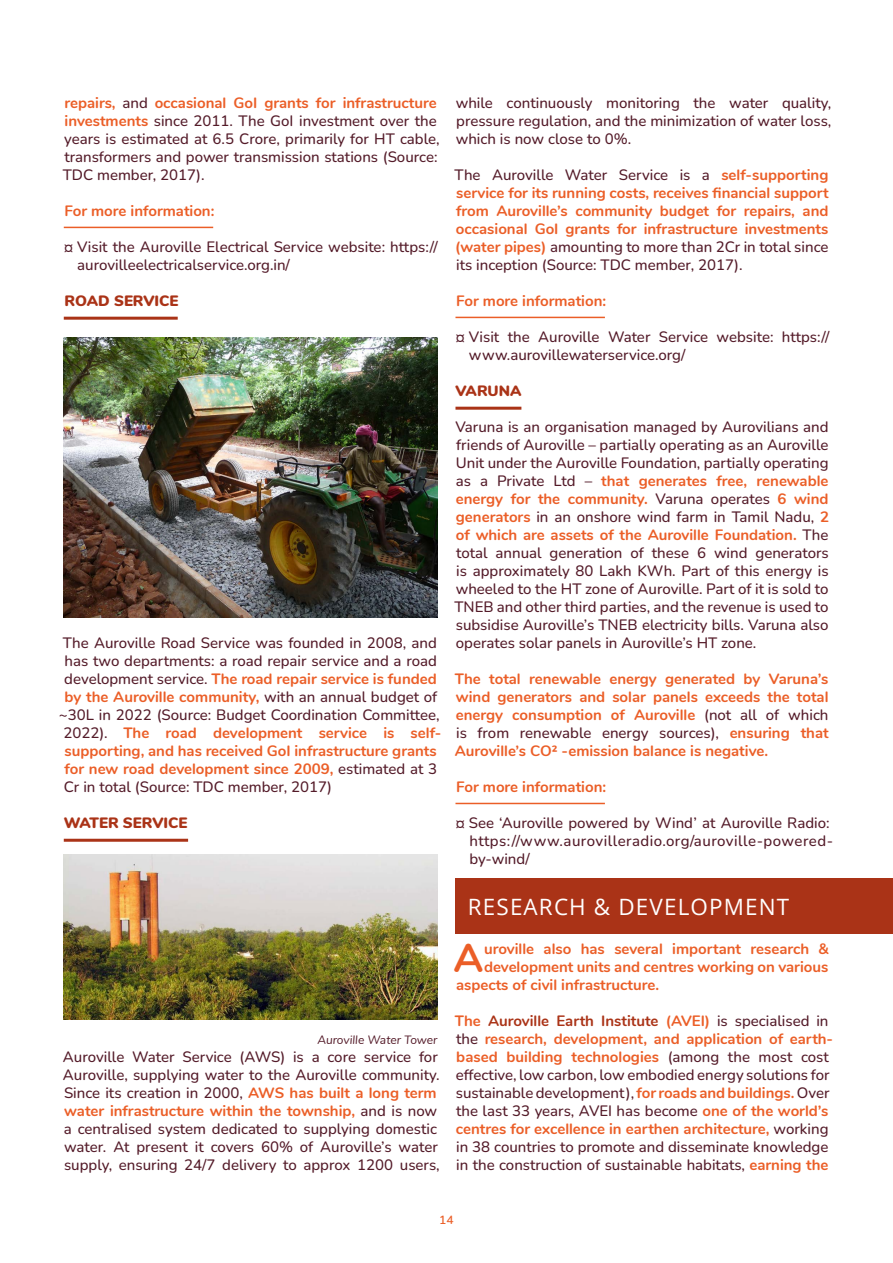
<style>
.page{position:relative;width:893px;height:1263px;background:#fff}
.page>*{position:absolute;margin:0;border:0;box-sizing:border-box;transform-origin:0 0}
.t1{font:700 40.35px "Nunito";color:#eb5e27}
.t2{font:22.5px "Open Sans";letter-spacing:.05em;color:#fff}
.t3{font:500 15px/18px "Nunito";color:#541b29}
.t4{font:700 15px/18px "Nunito";color:#eb5e27;text-align:justify}
.t5{font:900 15px "Nunito";color:#aa3317}
.t6{font:italic 12px "Nunito";color:#541b29}
.t7{font:600 12px "Nunito";color:#eb5e27}
.s1{font-weight:700;color:#eb5e27}
.s2{font-weight:500;color:#541b29}
.s3{font-weight:700;color:#aa3317}
</style>
<div class="page">
<div style="left:455px;top:878px;width:438px;height:55px;background:#aa3317"></div>
<hr style="left:64px;top:227px;width:149px;height:1px;background:#eb5e27">
<hr style="left:64px;top:317px;width:114px;height:3px;background:#aa3317">
<hr style="left:64px;top:839px;width:124px;height:3px;background:#aa3317">
<hr style="left:455px;top:317px;width:150px;height:1px;background:#eb5e27">
<hr style="left:455px;top:407px;width:66px;height:3px;background:#aa3317">
<hr style="left:455px;top:803px;width:150px;height:1px;background:#eb5e27">
<img style="left:64px;top:337px;width:373px;height:280px">
<img style="left:64px;top:855px;width:373px;height:165px">
<p class="t3" style="left:63px;top:93px;width:378px"><span class="s1">repairs,</span> and <span class="s1">occasional GoI grants for infrastructure investments</span> since 2011. The GoI investment over the years is estimated at 6.5 Crore, primarily for HT cable, transformers and power transmission stations (Source:<br>TDC member, 2017).</p>
<p class="t4" style="left:64px;top:201px;width:152px">For more information:</p>
<p class="t3" style="left:77px;top:237px;width:362px;text-indent:-13px">¤ Visit the Auroville Electrical Service website: https:// aurovilleelectricalservice.org.in/</p>
<p class="t5" style="left:65px;top:290px;width:115px">ROAD SERVICE</p>
<p class="t3" style="left:63px;top:633px;width:376px">The Auroville Road Service was founded in 2008, and</p>
<p class="t3" style="left:64px;top:651px;width:374px">has two departments: a road repair service and a road</p>
<p class="t4" style="left:64px;top:669px;width:374px"><span class="s2">development service.</span> The road repair service is funded</p>
<p class="t4" style="left:65px;top:687px;width:374px">by the Auroville community, <span class="s2">with an annual budget of</span></p>
<p class="t3" style="left:59px;top:705px;width:382px">~30L in 2022 (Source: Budget Coordination Committee,</p>
<p class="t4" style="left:63px;top:723px;width:380px"><span class="s2">2022).</span> The road development service is self-</p>
<p class="t4" style="left:64px;top:741px;width:374px">supporting, and has received GoI infrastructure grants</p>
<p class="t4" style="left:64px;top:759px;width:374px">for new road development since 2009, <span class="s2">estimated at 3</span></p>
<p class="t3" style="left:64px;top:777px;width:270px">Cr in total (Source: TDC member, 2017)</p>
<p class="t5" style="left:64px;top:812px;width:125px">WATER SERVICE</p>
<p class="t6" style="left:317px;top:1031px;width:122px">Auroville Water Tower</p>
<p class="t3" style="left:63px;top:1047px;width:378px">Auroville Water Service (AWS) is a core service for Auroville, supplying water to the Auroville community.<br>Since its creation in 2000, <span class="s1">AWS has built a long term water infrastructure within the township,</span> and is now a centralised system dedicated to supplying domestic water. At present it covers 60% of Auroville’s water supply, ensuring 24/7 delivery to approx 1200 users,</p>
<p class="t3" style="left:456px;top:93px;width:377px;text-align:justify">while continuously monitoring the water quality, pressure regulation, and the minimization of water loss, which is now close to 0%.</p>
<p class="t4" style="left:454px;top:165px;width:376px"><span class="s2">The Auroville Water Service is a</span> self-supporting service for its running costs, receives financial support from Auroville’s community budget for repairs, and occasional GoI grants for infrastructure investments (water pipes) <span class="s2">amounting to more than 2Cr in total since its inception (Source: TDC member, 2017).</span></p>
<p class="t4" style="left:456px;top:291px;width:152px">For more information:</p>
<p class="t3" style="left:469px;top:327px;width:362px;text-indent:-13px">¤ Visit the Auroville Water Service website: https:// www.aurovillewaterservice.org/</p>
<p class="t5" style="left:455px;top:380px;width:68px">VARUNA</p>
<p class="t3" style="left:454px;top:417px;width:376px;text-align:justify">Varuna is an organisation managed by Aurovilians and friends of Auroville – partially operating as an Auroville Unit under the Auroville Foundation, partially operating as a Private Ltd – <span class="s1">that generates free, renewable energy for the community.</span> Varuna operates <span class="s1">6 wind generators</span> in an onshore wind farm in Tamil Nadu, <span class="s1">2 of which are assets of the Auroville Foundation.</span> The total annual generation of these 6 wind generators is approximately 80 Lakh KWh. Part of this energy is wheeled to the HT zone of Auroville. Part of it is sold to TNEB and other third parties, and the revenue is used to subsidise Auroville’s TNEB electricity bills. Varuna also operates solar panels in Auroville’s HT zone.</p>
<p class="t4" style="left:455px;top:669px;width:375px">The total renewable energy generated by Varuna’s wind generators and solar panels exceeds the total energy consumption of Auroville <span class="s2">(not all of which is from renewable energy sources),</span> ensuring that Auroville’s CO² -emission balance is negative.</p>
<p class="t4" style="left:456px;top:777px;width:152px">For more information:</p>
<p class="t3" style="left:469px;top:813px;width:365px;text-indent:-14px">¤ See ‘Auroville powered by Wind’ at Auroville Radio: https://www.aurovilleradio.org/auroville-powered&shy;by-wind/</p>
<h2 class="t2" style="left:468px;top:891px;width:323px">RESEARCH &amp; DEVELOPMENT</h2>
<h1 class="t1" style="left:454px;top:928px;width:31px">A</h1>
<p class="t4" style="left:484px;top:939px;width:346px">uroville also has several important research &amp;</p>
<p class="t4" style="left:484px;top:957px;width:346px">development units and centres working on various</p>
<p class="t4" style="left:456px;top:975px;width:205px">aspects of civil infrastructure.</p>
<p class="t3" style="left:455px;top:1011px;width:380px"><span class="s1">The</span> <span class="s3">Auroville Earth Institute</span> <span class="s1">(AVEI)</span> is specialised in the <span class="s1">research, development, and application of earth&shy;based building technologies</span> (among the most cost effective, low carbon, low embodied energy solutions for sustainable development), <span class="s1">for roads and buildings.</span> Over the last 33 years, AVEI has become <span class="s1">one of the world’s centres for excellence in earthen architecture,</span> working in 38 countries to promote and disseminate knowledge in the construction of sustainable habitats, <span class="s1">earning the</span></p>
<p class="t7" style="left:439px;top:1211px;width:16px">14</p>
</div>
